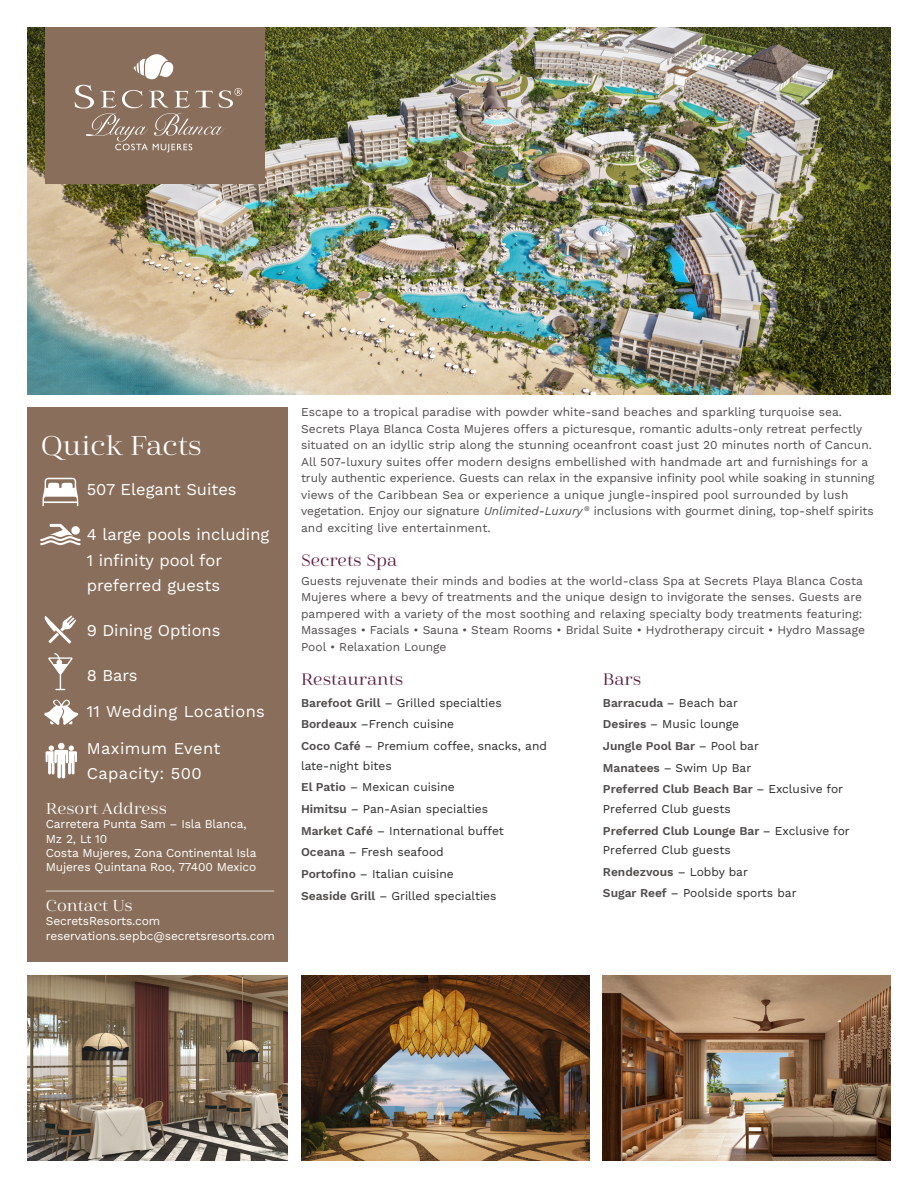
<style>
.page{position:relative;width:918px;height:1188px;background:#fff}
.page>*{position:absolute;margin:0;border:0;box-sizing:border-box;transform-origin:0 0}
.t1{font:expanded 27px "Cabrito Didone";color:#fff}
.t2{font:16.5px/25.5px "Work Sans";color:#fff}
.t3{font:16.5px/25.5px "Work Sans";letter-spacing:.025em;color:#fff}
.t4{font:expanded 16.5px "Cabrito Didone";color:#5c1b3f}
.Copy{font:expanded 15.75px "Cabrito Didone";color:#fff}
.t5{font:12px/16.5px "Work Sans";color:#504d4c}
.t6{font:12px/19.5px "Work Sans";color:#292b2a}
.Copy-2{font:12px/14.4px "Work Sans";letter-spacing:-.01em;color:#fff}
.s1{font-style:italic}
.s2{color:#504d4c}
.s3{color:#292b2a}
</style>
<div class="page">
<img style="left:27px;top:27px;width:864px;height:367px">
<div style="left:27px;top:407px;width:261px;height:555px;background:#896f5b"></div>
<div style="left:45px;top:27px;width:220px;height:157px;background:#896f5b"></div>
<svg style="left:133px;top:54px;width:41px;height:25px"></svg>
<svg style="left:75px;top:85px;width:167px;height:67px"></svg>
<svg style="left:42px;top:478px;width:37px;height:28px"></svg>
<svg style="left:40px;top:524px;width:41px;height:21px"></svg>
<svg style="left:45px;top:616px;width:31px;height:28px"></svg>
<svg style="left:48px;top:653px;width:25px;height:37px"></svg>
<div style="left:58px;top:743px;width:7px;height:6px;background:#fff;border-radius:50%"></div>
<svg style="left:46px;top:746px;width:31px;height:33px"></svg>
<svg style="left:44px;top:699px;width:35px;height:26px"></svg>
<img style="left:301px;top:976px;width:288px;height:185px">
<img style="left:603px;top:976px;width:288px;height:185px">
<img style="left:27px;top:976px;width:261px;height:185px">
<hr style="left:46px;top:890px;width:228px;height:2px;background:#fff">
<p class="t1" style="left:41px;top:430px;width:163px">Quick Facts</p>
<p class="t2" style="left:87px;top:476px;width:151px">507 Elegant Suites</p>
<p class="t2" style="left:87px;top:521px;width:184px">4 large pools including<br>1 infinity pool for preferred guests</p>
<p class="t2" style="left:87px;top:617px;width:135px">9 Dining Options</p>
<p class="t2" style="left:87px;top:662px;width:52px">8 Bars</p>
<p class="t3" style="left:87px;top:698px;width:180px">11 Wedding Locations</p>
<p class="t3" style="left:87px;top:735px;width:135px">Maximum Event<br>Capacity: 500</p>
<p class="Copy" style="left:46px;top:799px;width:123px">Resort Address</p>
<p class="Copy-2" style="left:46px;top:816px;width:202px">Carretera Punta Sam – Isla Blanca,<br>Mz 2, Lt 10</p>
<p class="Copy-2" style="left:46px;top:845px;width:212px">Costa Mujeres, Zona Continental Isla<br>Mujeres Quintana Roo, 77400 Mexico</p>
<p class="Copy" style="left:46px;top:896px;width:89px">Contact Us</p>
<p class="Copy-2" style="left:46px;top:914px;width:116px">SecretsResorts.com</p>
<p class="Copy-2" style="left:46px;top:928px;width:231px">reservations.sepbc@secretsresorts.com</p>
<p class="t5" style="left:301px;top:403px;width:575px">Escape to a tropical paradise with powder white-sand beaches and sparkling turquoise sea.<br>Secrets Playa Blanca Costa Mujeres offers a picturesque, romantic adults-only retreat perfectly situated on an idyllic strip along the stunning oceanfront coast just 20 minutes north of Cancun.<br>All 507-luxury suites offer modern designs embellished with handmade art and furnishings for a truly authentic experience. Guests can relax in the expansive infinity pool while soaking in stunning views of the Caribbean Sea or experience a unique jungle-inspired pool surrounded by lush vegetation. Enjoy our signature <span class="s1">Unlimited-Luxury</span> <sup>®</sup> inclusions with gourmet dining, top-shelf spirits and exciting live entertainment.</p>
<p class="t4" style="left:301px;top:551px;width:97px">Secrets Spa</p>
<p class="t5" style="left:301px;top:572px;width:565px">Guests rejuvenate their minds and bodies at the world-class Spa at Secrets Playa Blanca Costa Mujeres where a bevy of treatments and the unique design to invigorate the senses. Guests are pampered with a variety of the most soothing and relaxing specialty body treatments featuring:<br>Massages • Facials • Sauna • Steam Rooms • Bridal Suite • Hydrotherapy circuit • Hydro Massage Pool • Relaxation Lounge</p>
<p class="t4" style="left:301px;top:670px;width:104px">Restaurants</p>
<p class="t6" style="left:301px;top:692px;width:202px"><span class="s2">Barefoot Grill</span> – Grilled specialties</p>
<p class="t6" style="left:301px;top:714px;width:155px"><span class="s2">Bordeaux</span> –French cuisine</p>
<p class="t6" style="left:301px;top:736px;width:247px"><span class="s2">Coco Café</span> – Premium coffee, snacks, and late-night bites</p>
<p class="t6" style="left:301px;top:777px;width:155px"><span class="s2">El Patio</span> – Mexican cuisine</p>
<p class="t6" style="left:301px;top:799px;width:189px"><span class="s2">Himitsu</span> – Pan-Asian specialties</p>
<p class="t6" style="left:301px;top:820px;width:204px"><span class="s2">Market Café</span> – International buffet</p>
<p class="t6" style="left:301px;top:842px;width:144px"><span class="s2">Oceana</span> – Fresh seafood</p>
<p class="t6" style="left:301px;top:864px;width:154px"><span class="s2">Portofino</span> – Italian cuisine</p>
<p class="t6" style="left:301px;top:885px;width:197px"><span class="s2">Seaside Grill</span> – Grilled specialties</p>
<p class="t4" style="left:603px;top:670px;width:40px">Bars</p>
<p class="t5" style="left:603px;top:694px;width:136px">Barracuda <span class="s3">– Beach bar</span></p>
<p class="t6" style="left:603px;top:714px;width:138px"><span class="s2">Desires</span> – Music lounge</p>
<p class="t5" style="left:603px;top:737px;width:157px">Jungle Pool Bar <span class="s3">– Pool bar</span></p>
<p class="t6" style="left:603px;top:757px;width:150px"><span class="s2">Manatees</span> – Swim Up Bar</p>
<p class="t6" style="left:603px;top:779px;width:242px"><span class="s2">Preferred Club Beach Bar</span> – Exclusive for<br>Preferred Club guests</p>
<p class="t6" style="left:603px;top:820px;width:248px"><span class="s2">Preferred Club Lounge Bar</span> – Exclusive for<br>Preferred Club guests</p>
<p class="t5" style="left:603px;top:863px;width:147px">Rendezvous <span class="s3">– Lobby bar</span></p>
<p class="t6" style="left:603px;top:883px;width:195px"><span class="s2">Sugar Reef</span> – Poolside sports bar</p>
</div>
